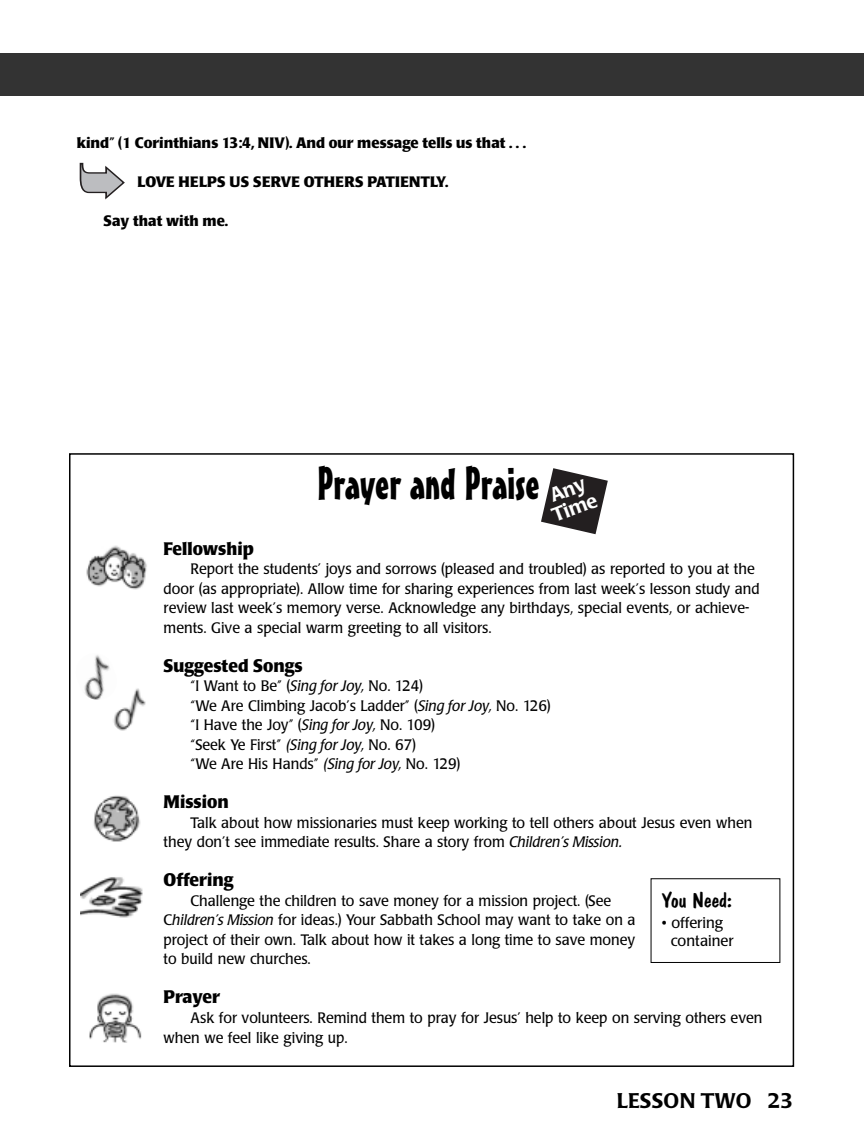
<style>
.page{position:relative;width:864px;height:1148px;background:#fff}
.page>*{position:absolute;margin:0;border:0;box-sizing:border-box;transform-origin:0 0}
.t1{font:45px "Mister Earl BT";color:#000}
.t2{font:500 21px "Poppl Laudatio";letter-spacing:.01em;color:#000}
.t3{font:21px "Dom Casual D";color:#000;scale:1.05 1}
.t4{font:500 19.5px/19.5px "Poppl Laudatio";color:#fff}
.t5{font:700 18px "Poppl Laudatio";color:#000;scale:.95 1}
.t6{font:15px/19.5px "Poppl Laudatio";color:#000;scale:.95 1}
.t7{font:700 15px "Poppl Laudatio";color:#000}
.t8{font:15px/18.3px "Poppl Laudatio";color:#000}
.s1{font-style:italic}
</style>
<div class="page">
<img style="left:86px;top:545px;width:61px;height:45px">
<img style="left:84px;top:655px;width:26px;height:45px">
<img style="left:93px;top:795px;width:48px;height:46px">
<img style="left:81px;top:877px;width:62px;height:41px">
<img style="left:89px;top:993px;width:53px;height:50px">
<img style="left:111px;top:685px;width:37px;height:48px;border-radius:19px">
<svg style="left:80px;top:163px;width:45px;height:36px"></svg>
<div style="left:0;top:53px;width:864px;height:43px;background:#333"></div>
<svg style="left:541px;top:468px;width:67px;height:66px"></svg>
<p class="t7" style="left:77px;top:137px;width:451px">kind” (1 Corinthians 13:4, NIV). And our message tells us that . . .</p>
<p class="t7" style="left:137px;top:176px;width:312px">LOVE HELPS US SERVE OTHERS PATIENTLY.</p>
<p class="t7" style="left:104px;top:215px;width:126px">Say that with me.</p>
<h1 class="t1" style="left:317px;top:467px;width:224px">Prayer and Praise</h1>
<h3 class="t4" style="left:543px;top:490px;width:49px;rotate:-21deg">Any<br>Time</h3>
<p class="t5" style="left:164px;top:541px;width:96px">Fellowship</p>
<p class="t6" style="left:164px;top:561px;width:629px;text-indent:27px">Report the students’ joys and sorrows (pleased and troubled) as reported to you at the door (as appropriate). Allow time for sharing experiences from last week’s lesson study and review last week’s memory verse. Acknowledge any birthdays, special events, or achieve&shy;ments. Give a special warm greeting to all visitors.</p>
<p class="t5" style="left:164px;top:658px;width:148px">Suggested Songs</p>
<p class="t6" style="left:191px;top:678px;width:380px">“I Want to Be” (<span class="s1">Sing for Joy,</span> No. 124)<br>“We Are Climbing Jacob’s Ladder” (<span class="s1">Sing for Joy,</span> No. 126) “I Have the Joy” (<span class="s1">Sing for Joy,</span> No. 109)<br>“Seek Ye First” <span class="s1">(Sing for Joy,</span> No. 67)<br>“We Are His Hands” <span class="s1">(Sing for Joy,</span> No. 129)</p>
<p class="t5" style="left:164px;top:795px;width:70px">Mission</p>
<p class="t6" style="left:164px;top:814px;width:621px;text-indent:27px">Talk about how missionaries must keep working to tell others about Jesus even when they don’t see immediate results. Share a story from <span class="s1">Children’s Mission.</span></p>
<p class="t5" style="left:164px;top:873px;width:75px">Offering</p>
<p class="t6" style="left:164px;top:892px;width:498px;text-indent:27px">Challenge the children to save money for a mission project. (See C<span class="s1">hildren’s Mission</span> for ideas.) Your Sabbath School may want to take on a project of their own. Talk about how it takes a long time to save money to build new churches.</p>
<p class="t5" style="left:164px;top:990px;width:61px">Prayer</p>
<p class="t6" style="left:164px;top:1009px;width:632px;text-indent:27px">Ask for volunteers. Remind them to pray for Jesus’ help to keep on serving others even when we feel like giving up.</p>
<h2 class="t3" style="left:662px;top:887px;width:68px">You Need:</h2>
<p class="t8" style="left:671px;top:915px;width:64px;text-indent:-9px">• offering container</p>
<h2 class="t2" style="left:617px;top:1092px;width:178px">LESSON TWO 23</h2>
</div>
